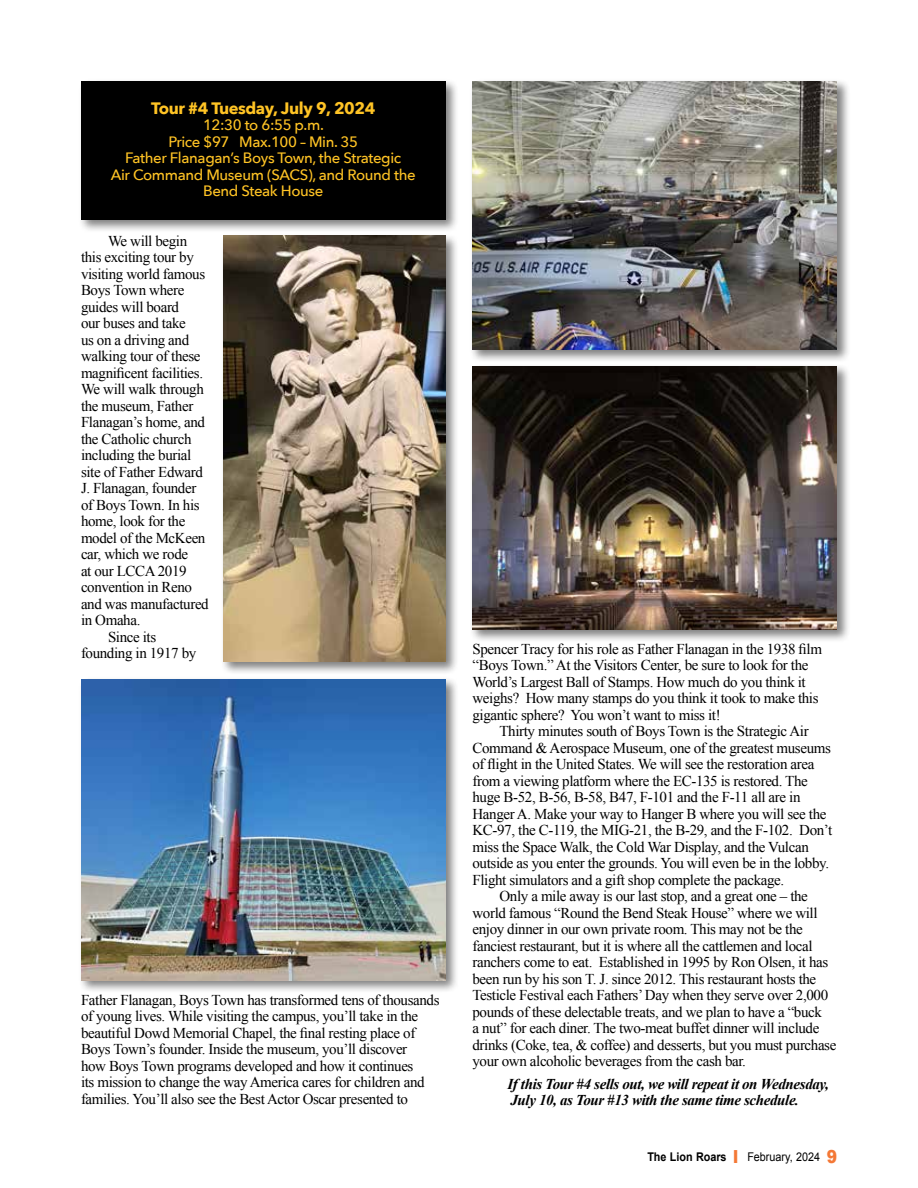
<style>
.page{position:relative;width:918px;height:1188px;background:#fff}
.page>*{position:absolute;margin:0;border:0;box-sizing:border-box;transform-origin:0 0}
.t1{font:700 16.5px "Avenir Next";letter-spacing:-.025em;color:#ffc425}
.t2{font:15px/16.5px "Times New Roman";letter-spacing:-.025em;color:#000}
.t3{font:500 15px/16.5px "Avenir Next";letter-spacing:-.025em;color:#ffc425;text-align:center}
.t4{font:italic 700 15px/16.5px "Times New Roman";letter-spacing:-.025em;color:#000}
.t5{font:12px "Arial";color:#000;scale:.9 1}
.s1{font-weight:700}
.s2{font-weight:900;font-size:18px;color:#f47836}
</style>
<div class="page">
<div style="left:78px;top:78px;width:381px;height:155px;background:#000;opacity:.5"></div>
<div style="left:81px;top:81px;width:365px;height:138px;background:#000"></div>
<div style="left:220px;top:233px;width:239px;height:442px;background:#000;opacity:.5"></div>
<img style="left:223px;top:236px;width:223px;height:426px">
<div style="left:78px;top:676px;width:381px;height:317px;background:#000;opacity:.5"></div>
<img style="left:81px;top:679px;width:365px;height:301px">
<div style="left:470px;top:78px;width:381px;height:285px;background:#000;opacity:.5"></div>
<img style="left:472px;top:81px;width:365px;height:268px">
<div style="left:470px;top:363px;width:380px;height:281px;background:#000;opacity:.5"></div>
<img style="left:472px;top:366px;width:365px;height:264px">
<p class="t1" style="left:151px;top:94px;width:226px">Tour #4 Tuesday, July 9, 2024</p>
<p class="t3" style="left:111px;top:116px;width:306px">12:30 to 6:55 p.m.<br>Price $97 Max.100 – Min. 35<br>Father Flanagan’s Boys Town, the Strategic<br>Air Command Museum (SACS), and Round the<br>Bend Steak House</p>
<p class="t2" style="left:108px;top:232px;width:81px">We will begin</p>
<p class="t2" style="left:81px;top:249px;width:114px">this exciting tour by</p>
<p class="t2" style="left:81px;top:265px;width:126px">visiting world famous</p>
<p class="t2" style="left:81px;top:282px;width:105px">Boys Town where</p>
<p class="t2" style="left:81px;top:298px;width:100px">guides will board</p>
<p class="t2" style="left:81px;top:315px;width:106px">our buses and take</p>
<p class="t2" style="left:81px;top:331px;width:110px">us on a driving and</p>
<p class="t2" style="left:81px;top:348px;width:121px">walking tour of these</p>
<p class="t2" style="left:81px;top:364px;width:124px">magnificent facilities.</p>
<p class="t2" style="left:81px;top:381px;width:124px">We will walk through</p>
<p class="t2" style="left:81px;top:397px;width:114px">the museum, Father</p>
<p class="t2" style="left:81px;top:414px;width:126px">Flanagan’s home, and</p>
<p class="t2" style="left:81px;top:430px;width:112px">the Catholic church</p>
<p class="t2" style="left:81px;top:447px;width:112px">including the burial</p>
<p class="t2" style="left:81px;top:463px;width:124px">site of Father Edward</p>
<p class="t2" style="left:81px;top:480px;width:117px">J. Flanagan, founder</p>
<p class="t2" style="left:81px;top:496px;width:120px">of Boys Town. In his</p>
<p class="t2" style="left:81px;top:513px;width:106px">home, look for the</p>
<p class="t2" style="left:81px;top:529px;width:126px">model of the McKeen</p>
<p class="t2" style="left:81px;top:546px;width:109px">car, which we rode</p>
<p class="t2" style="left:81px;top:562px;width:107px">at our LCCA 2019</p>
<p class="t2" style="left:81px;top:579px;width:113px">convention in Reno</p>
<p class="t2" style="left:81px;top:595px;width:129px">and was manufactured</p>
<p class="t2" style="left:81px;top:612px;width:61px">in Omaha.</p>
<p class="t2" style="left:108px;top:628px;width:50px">Since its</p>
<p class="t2" style="left:81px;top:645px;width:117px">founding in 1917 by</p>
<p class="t2" style="left:81px;top:991px;width:360px">Father Flanagan, Boys Town has transformed tens of thousands of young lives. While visiting the campus, you’ll take in the beautiful Dowd Memorial Chapel, the final resting place of Boys Town’s founder. Inside the museum, you’ll discover<br>how Boys Town programs developed and how it continues<br>its mission to change the way America cares for children and families. You’ll also see the Best Actor Oscar presented to</p>
<p class="t2" style="left:473px;top:640px;width:351px">Spencer Tracy for his role as Father Flanagan in the 1938 film “Boys Town.” At the Visitors Center, be sure to look for the World’s Largest Ball of Stamps. How much do you think it weighs? How many stamps do you think it took to make this gigantic sphere? You won’t want to miss it!</p>
<p class="t2" style="left:500px;top:723px;width:311px">Thirty minutes south of Boys Town is the Strategic Air</p>
<p class="t2" style="left:473px;top:739px;width:360px">Command &amp; Aerospace Museum, one of the greatest museums</p>
<p class="t2" style="left:473px;top:756px;width:343px">of flight in the United States. We will see the restoration area</p>
<p class="t2" style="left:473px;top:772px;width:337px">from a viewing platform where the EC-135 is restored. The</p>
<p class="t2" style="left:473px;top:789px;width:330px">huge B-52, B-56, B-58, B47, F-101 and the F-11 all are in</p>
<p class="t2" style="left:473px;top:805px;width:355px">Hanger A. Make your way to Hanger B where you will see the</p>
<p class="t2" style="left:473px;top:822px;width:361px">KC-97, the C-119, the MIG-21, the B-29, and the F-102. Don’t</p>
<p class="t2" style="left:473px;top:838px;width:338px">miss the Space Walk, the Cold War Display, and the Vulcan</p>
<p class="t2" style="left:473px;top:855px;width:358px">outside as you enter the grounds. You will even be in the lobby.</p>
<p class="t2" style="left:473px;top:871px;width:313px">Flight simulators and a gift shop complete the package.</p>
<p class="t2" style="left:500px;top:888px;width:310px">Only a mile away is our last stop, and a great one – the</p>
<p class="t2" style="left:473px;top:904px;width:347px">world famous “Round the Bend Steak House” where we will</p>
<p class="t2" style="left:473px;top:921px;width:332px">enjoy dinner in our own private room. This may not be the</p>
<p class="t2" style="left:473px;top:937px;width:342px">fanciest restaurant, but it is where all the cattlemen and local</p>
<p class="t2" style="left:473px;top:954px;width:357px">ranchers come to eat. Established in 1995 by Ron Olsen, it has</p>
<p class="t2" style="left:473px;top:970px;width:345px">been run by his son T. J. since 2012. This restaurant hosts the</p>
<p class="t2" style="left:473px;top:987px;width:357px">Testicle Festival each Fathers’ Day when they serve over 2,000</p>
<p class="t2" style="left:473px;top:1003px;width:351px">pounds of these delectable treats, and we plan to have a “buck</p>
<p class="t2" style="left:473px;top:1020px;width:348px">a nut” for each diner. The two-meat buffet dinner will include</p>
<p class="t2" style="left:473px;top:1036px;width:365px">drinks (Coke, tea, &amp; coffee) and desserts, but you must purchase</p>
<p class="t2" style="left:473px;top:1053px;width:275px">your own alcoholic beverages from the cash bar.</p>
<p class="t4" style="left:507px;top:1075px;width:323px">If this Tour #4 sells out, we will repeat it on Wednesday,<br>July 10, as Tour #13 with the same time schedule.</p>
<p class="t5" style="left:647px;top:1149px;width:212px"><span class="s1">The Lion Roars</span> <span class="s2">l</span> February, 2024 <span class="s2">9</span></p>
</div>
